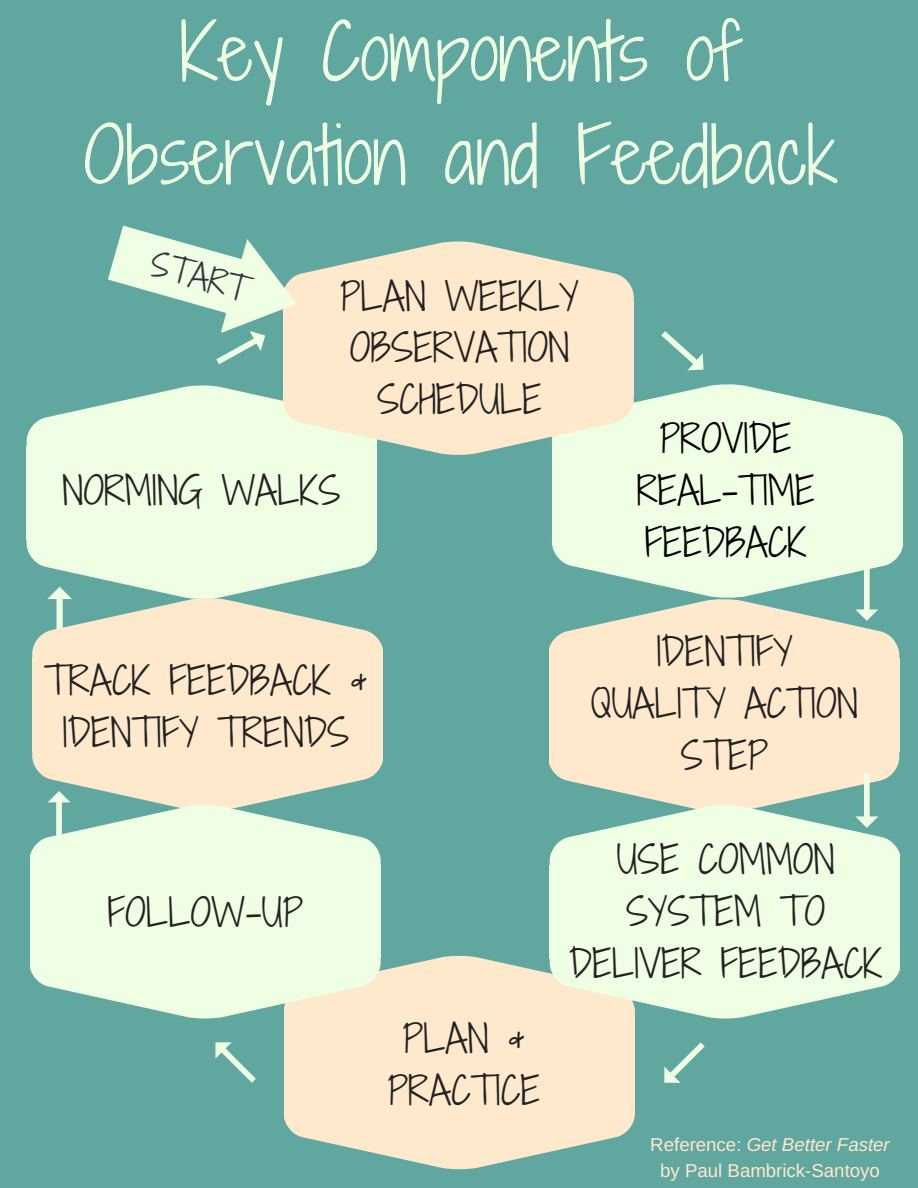
<style>
.page{position:relative;width:918px;height:1188px;background:#60a7a0}
.page>*{position:absolute;margin:0;border:0;box-sizing:border-box;transform-origin:0 0}
.t1{font:74.7px/103.5px "Shadows Into Light Two";color:#efffe3;text-align:center}
.t2{font:37.35px/51.8px "Shadows Into Light Two";color:#222;text-align:center}
.t3{font:37.35px/51.8px "Shadows Into Light Two";color:#000;text-align:center}
.t4{font:32.7px "Shadows Into Light Two";color:#36353f}
.t5{font:18.75px/25.8px "Arimo";color:#ffe9cd;text-align:center}
.s1{font-style:italic}
</style>
<div class="page">
<div style="left:27px;top:446px;width:350px;height:93px;background:#efffe3"></div>
<div style="left:552px;top:445px;width:350px;height:93px;background:#efffe3"></div>
<div style="left:283px;top:301px;width:351px;height:93px;background:#ffe9cd"></div>
<svg style="left:27px;top:384px;width:875px;height:71px"></svg>
<div style="left:32px;top:659px;width:350px;height:93px;background:#ffe9cd"></div>
<svg style="left:27px;top:539px;width:355px;height:120px"></svg>
<div style="left:549px;top:659px;width:350px;height:93px;background:#ffe9cd"></div>
<div style="left:285px;top:1015px;width:350px;height:94px;background:#ffe9cd"></div>
<svg style="left:285px;top:1109px;width:350px;height:61px"></svg>
<div style="left:550px;top:866px;width:350px;height:93px;background:#efffe3"></div>
<div style="left:30px;top:865px;width:351px;height:93px;background:#efffe3"></div>
<svg style="left:30px;top:955px;width:870px;height:64px"></svg>
<svg style="left:661px;top:331px;width:43px;height:40px"></svg>
<svg style="left:549px;top:538px;width:353px;height:122px"></svg>
<svg style="left:664px;top:1042px;width:41px;height:41px"></svg>
<svg style="left:215px;top:1042px;width:41px;height:41px"></svg>
<svg style="left:30px;top:752px;width:352px;height:113px"></svg>
<svg style="left:549px;top:751px;width:351px;height:115px"></svg>
<svg style="left:108px;top:226px;width:526px;height:138px"></svg>
<h1 class="t1" style="left:83px;top:0;width:756px">Key Components of<br>Observation and Feedback</h1>
<p class="t4" style="left:158px;top:240px;width:102px;rotate:16deg">START</p>
<p class="t2" style="left:340px;top:270px;width:240px">PLAN WEEKLY<br>OBSERVATION<br>SCHEDULE</p>
<p class="t2" style="left:62px;top:465px;width:280px">NORMING WALKS</p>
<p class="t3" style="left:637px;top:413px;width:180px">PROVIDE<br>REAL-TIME<br>FEEDBACK</p>
<p class="t2" style="left:44px;top:655px;width:325px">TRACK FEEDBACK &amp;<br>IDENTIFY TRENDS</p>
<p class="t2" style="left:591px;top:625px;width:269px">IDENTIFY<br>QUALITY ACTION<br>STEP</p>
<p class="t2" style="left:108px;top:886px;width:197px">FOLLOW-UP</p>
<p class="t2" style="left:388px;top:1012px;width:154px">PLAN &amp;<br>PRACTICE</p>
<p class="t2" style="left:569px;top:834px;width:315px">USE COMMON<br>SYSTEM TO<br>DELIVER FEEDBACK</p>
<p class="t5" style="left:650px;top:1131px;width:241px">Reference: <span class="s1">Get Better Faster </span>by Paul Bambrick-Santoyo</p>
</div>
